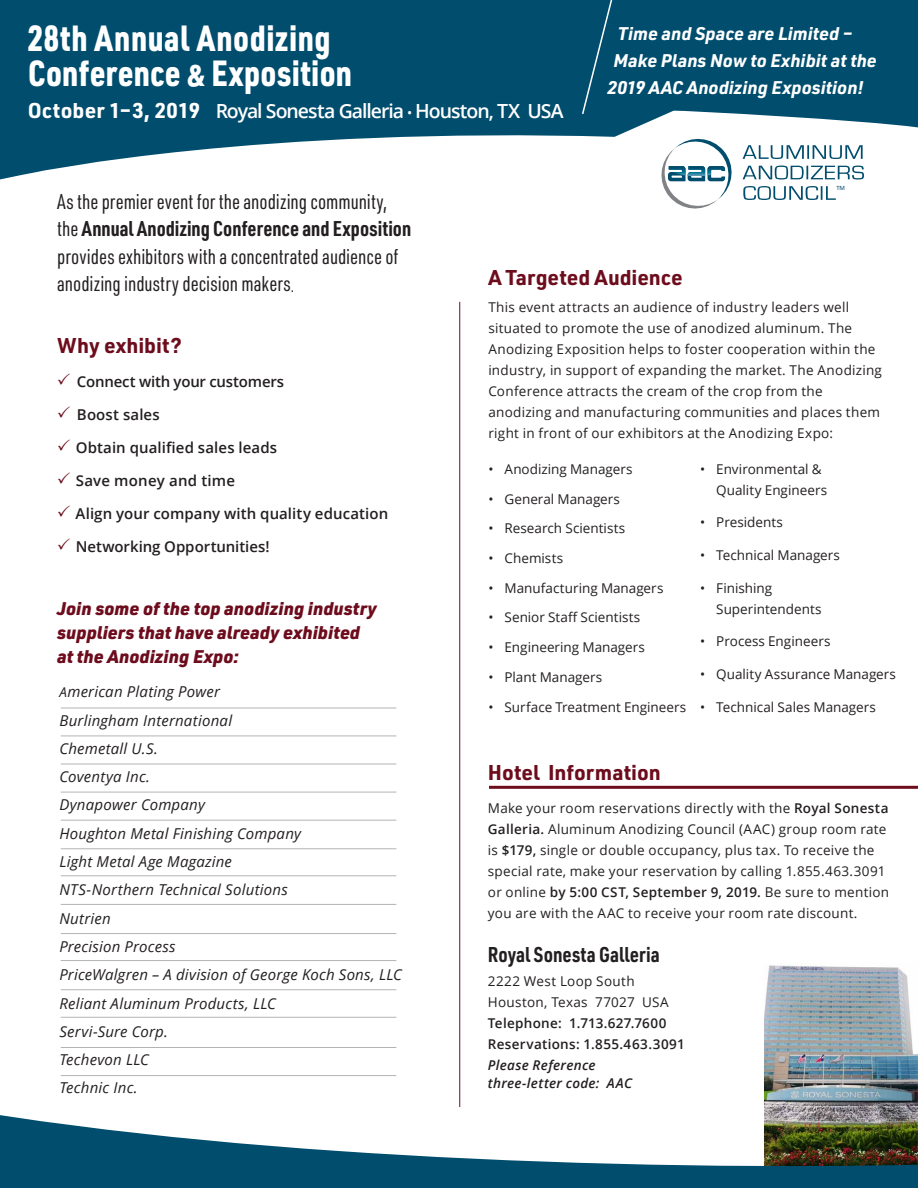
<style>
.page{position:relative;width:918px;height:1188px;background:#fff}
.page>*{position:absolute;margin:0;border:0;box-sizing:border-box;transform-origin:0 0}
.t1{font:900 35.7px/34.8px "URWDIN Semi Cond";letter-spacing:.02em;color:#fff;scale:.89 1}
.t2{font:21px/27.5px "URWDIN Cond";color:#231f20}
.t3{font:700 21px "URWDIN";color:#6d0c1c}
.t4{font:700 21px "URWDIN Semi Cond";color:#231f20;scale:.9 1}
.t5{font:600 19.5px "Open Sans";letter-spacing:-.055em;color:#fff}
.t6{font:italic 900 18px/24px "URWDIN";color:#6d0c1c}
.t7{font:italic 700 18px "URWDIN";color:#fff}
.t8{font:italic 15px/28.3px "Open Sans";letter-spacing:.015em;color:#231f20}
.t9{font:600 15px "Open Sans";letter-spacing:.005em;color:#231f20}
.t10{font:600 15px "Open Sans";letter-spacing:-.015em;color:#231f20}
.t11{font:13.5px/21px "Open Sans";letter-spacing:.02em;color:#231f20}
.t12{font:13.5px/21px "Open Sans";color:#231f20}
.t13{font:600 13.5px/21px "Open Sans";letter-spacing:.025em;color:#231f20}
.t14{font:italic 600 13.5px/18px "Open Sans";letter-spacing:.02em;color:#231f20}
.t15{font:6.45px "Calibri";color:#004d6d}
.s1{font-size:29.55px}
.s2{font-family:"URWDIN";font-weight:700;font-size:21px}
.s3{font-size:12px}
.s4{font-weight:700}
.s5{font-size:17.1px}
.s6{color:#6d0c1c}
.s7{font-size:13.5px}
.s8{font-weight:600}
</style>
<div class="page">
<svg style="left:0;top:0;width:918px;height:180px;fill:#004d6d"></svg>
<img style="left:764px;top:965px;width:154px;height:102px">
<hr style="left:459px;top:302px;width:1px;height:805px;background:#6d0c1c">
<div style="left:581px;top:0;width:39px;height:116px;background:#004d6d"></div>
<hr style="left:489px;top:786px;width:429px;height:3px;background:#6d0c1c">
<hr style="left:61px;top:708px;width:335px;height:1px;background:#b1b4b6">
<hr style="left:61px;top:736px;width:335px;height:1px;background:#b1b4b6">
<hr style="left:61px;top:764px;width:335px;height:1px;background:#b1b4b6">
<hr style="left:61px;top:792px;width:335px;height:1px;background:#b1b4b6">
<hr style="left:61px;top:820px;width:335px;height:1px;background:#b1b4b6">
<hr style="left:61px;top:849px;width:335px;height:1px;background:#b1b4b6">
<hr style="left:61px;top:876px;width:335px;height:1px;background:#b1b4b6">
<hr style="left:61px;top:904px;width:335px;height:1px;background:#b1b4b6">
<hr style="left:61px;top:933px;width:335px;height:1px;background:#b1b4b6">
<hr style="left:61px;top:960px;width:335px;height:1px;background:#b1b4b6">
<hr style="left:61px;top:989px;width:335px;height:1px;background:#b1b4b6">
<hr style="left:61px;top:1017px;width:335px;height:1px;background:#b1b4b6">
<hr style="left:61px;top:1047px;width:335px;height:1px;background:#b1b4b6">
<svg style="left:743px;top:145px;width:121px;height:55px"></svg>
<svg style="left:662px;top:139px;width:74px;height:69px"></svg>
<svg style="left:0;top:1067px;width:918px;height:121px"></svg>
<h1 class="t1" style="left:28px;top:19px;width:366px">28th Annual Anodizing<br>Conference <span class="s1">&amp;</span> Exposition</h1>
<h3 class="t5" style="left:28px;top:98px;width:538px"><span class="s2">October 1–3, 2019</span> Royal Sonesta Galleria <span class="s3">•</span> Houston, TX USA</h3>
<h3 class="t7" style="left:618px;top:22px;width:236px">Time and Space are Limited –</h3>
<h3 class="t7" style="left:613px;top:49px;width:265px">Make Plans Now to Exhibit at the</h3>
<h3 class="t7" style="left:608px;top:76px;width:258px">2019 AAC Anodizing Exposition!</h3>
<p class="t15" style="left:836px;top:184px;width:10px">TM</p>
<h2 class="t2" style="left:57px;top:187px;width:356px">As the premier event for the anodizing community, the <span class="s4">Annual Anodizing Conference and Exposition </span>provides exhibitors with a concentrated audience of anodizing industry decision makers<span class="s5">.</span></h2>
<h2 class="t3" style="left:57px;top:331px;width:126px">Why exhibit?</h2>
<p class="t10" style="left:57px;top:371px;width:229px"><span class="s6">✓</span> Connect with your customers</p>
<p class="t9" style="left:57px;top:404px;width:105px"><span class="s6">✓</span> Boost sales</p>
<p class="t9" style="left:57px;top:437px;width:222px"><span class="s6">✓</span> Obtain qualified sales leads</p>
<p class="t9" style="left:57px;top:470px;width:180px"><span class="s6">✓</span> Save money and time</p>
<p class="t9" style="left:57px;top:503px;width:333px"><span class="s6">✓</span> Align your company with quality education</p>
<p class="t9" style="left:57px;top:536px;width:214px"><span class="s6">✓</span> Networking Opportunities!</p>
<h3 class="t6" style="left:57px;top:596px;width:321px">Join some of the top anodizing industry suppliers that have already exhibited at the Anodizing Expo:</h3>
<p class="t8" style="left:59px;top:677px;width:344px"><span class="s7">A</span>merican Plating Power<br>Burlingham International<br>Chemetall U.S.<br>Coventya Inc.<br>Dynapower Company<br>Houghton Metal Finishing Company<br>Light Metal Age Magazine<br>NTS-Northern Technical Solutions<br>Nutrien<br>Precision Process<br>PriceWalgren – A division of George Koch Sons, LLC<br>Reliant Aluminum Products, LLC<br>Servi-Sure Corp.<br>Techevon LLC<br>Technic Inc.</p>
<h2 class="t3" style="left:488px;top:263px;width:196px">A Targeted Audience</h2>
<p class="t11" style="left:488px;top:296px;width:395px">This event attracts an audience of industry leaders well situated to promote the use of anodized aluminum. The Anodizing Exposition helps to foster cooperation within the industry, in support of expanding the market. The Anodizing Conference attracts the cream of the crop from the anodizing and manufacturing communities and places them right in front of our exhibitors at the Anodizing Expo:</p>
<p class="t12" style="left:488px;top:458px;width:146px">• Anodizing Managers</p>
<p class="t12" style="left:488px;top:488px;width:133px">• General Managers</p>
<p class="t12" style="left:488px;top:518px;width:138px">• Research Scientists</p>
<p class="t12" style="left:488px;top:547px;width:76px">• Chemists</p>
<p class="t12" style="left:488px;top:577px;width:177px">• Manufacturing Managers</p>
<p class="t12" style="left:488px;top:607px;width:154px">• Senior Staff Scientists</p>
<p class="t12" style="left:488px;top:636px;width:158px">• Engineering Managers</p>
<p class="t12" style="left:488px;top:666px;width:115px">• Plant Managers</p>
<p class="t12" style="left:488px;top:696px;width:199px">• Surface Treatment Engineers</p>
<p class="t12" style="left:716px;top:458px;width:112px;text-indent:-16px">• Environmental &amp;<br>Quality Engineers</p>
<p class="t12" style="left:700px;top:512px;width:84px">• Presidents</p>
<p class="t12" style="left:700px;top:544px;width:142px">• Technical Managers</p>
<p class="t12" style="left:716px;top:577px;width:107px;text-indent:-16px">• Finishing<br>Superintendents</p>
<p class="t12" style="left:700px;top:631px;width:132px">• Process Engineers</p>
<p class="t12" style="left:700px;top:663px;width:197px">• Quality Assurance Managers</p>
<p class="t12" style="left:700px;top:696px;width:177px">• Technical Sales Managers</p>
<h2 class="t3" style="left:488px;top:758px;width:174px">Hotel Information</h2>
<p class="t11" style="left:488px;top:797px;width:403px">Make your room reservations directly with the <span class="s8">Royal Sonesta Galleria.</span> Aluminum Anodizing Council (AAC) group room rate is <span class="s8">$179,</span> single or double occupancy, plus tax. To receive the special rate, make your reservation by calling 1.855.463.3091 or online <span class="s8">by 5:00 CST, September 9, 2019.</span> Be sure to mention you are with the AAC to receive your room rate discount.</p>
<h2 class="t4" style="left:488px;top:940px;width:193px">Royal Sonesta Galleria</h2>
<p class="t11" style="left:488px;top:970px;width:182px">2222 West Loop South<br>Houston, Texas 77027 USA</p>
<p class="t13" style="left:488px;top:1012px;width:199px">Telephone: 1.713.627.7600<br>Reservations: 1.855.463.3091</p>
<p class="t14" style="left:488px;top:1055px;width:146px">Please Reference three-letter code: AAC</p>
</div>
